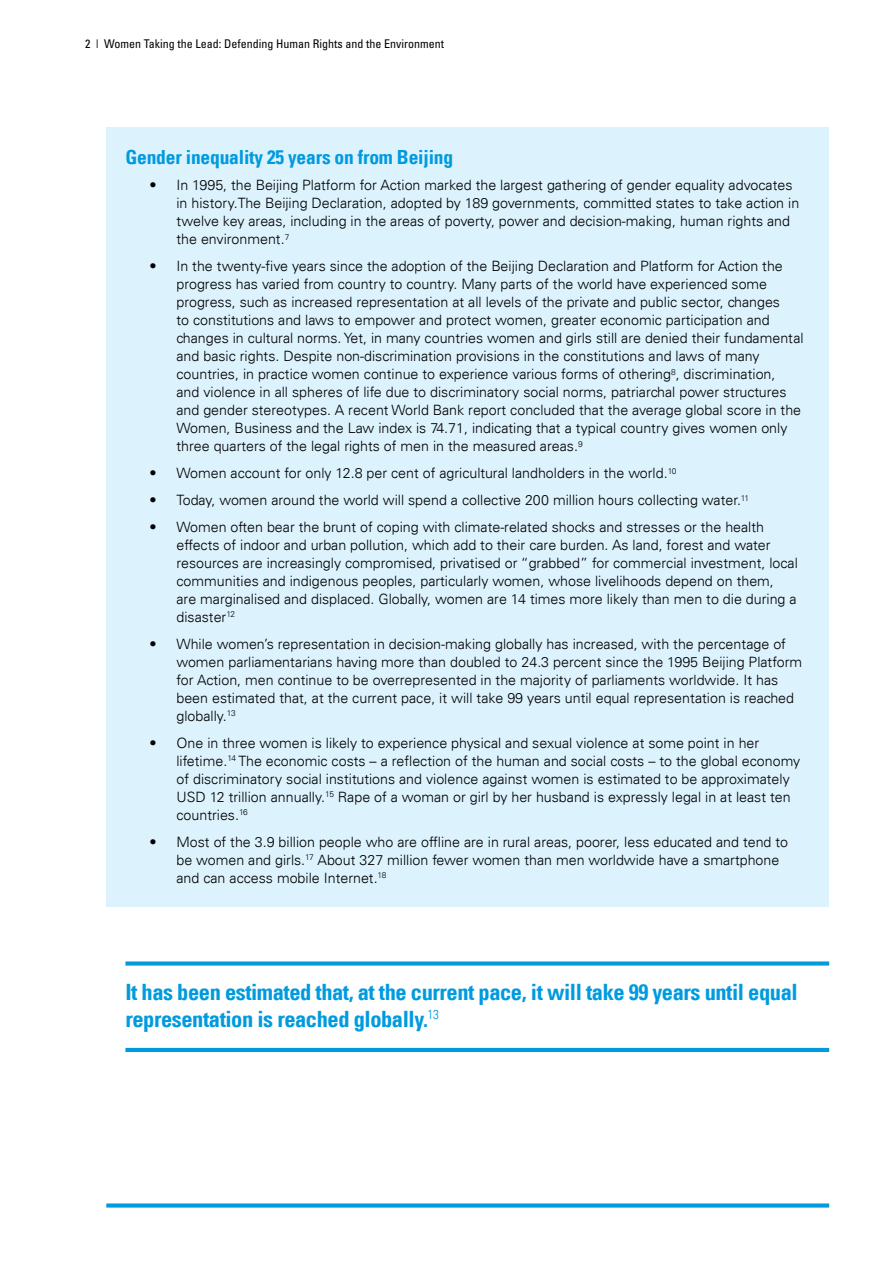
<style>
.page{position:relative;width:893px;height:1263px;background:#fff}
.page>*{position:absolute;margin:0;border:0;box-sizing:border-box;transform-origin:0 0}
.t1{font:700 condensed 22.5px/27px "Univers LT";letter-spacing:-.02em;color:#009bdf}
.t2{font:700 condensed 19.5px "Univers LT";letter-spacing:-.01em;color:#009bdf}
.t3{font:300 14.25px/18px "Univers LT";color:#000}
.t4{font:condensed 12px "Univers";color:#000}
</style>
<div class="page">
<div style="left:106px;top:128px;width:723px;height:779px;background:#dcf2fd"></div>
<svg style="left:125px;top:961px;width:704px;height:4px;background:#1ea6e2"></svg>
<hr style="left:125px;top:1048px;width:704px;height:4px;background:#009bdf">
<svg style="left:106px;top:1203px;width:723px;height:4px;background:#1da6e2"></svg>
<p class="t4" style="left:85px;top:36px;width:360px">2 | Women Taking the Lead: Defending Human Rights and the Environment</p>
<h2 class="t2" style="left:125px;top:145px;width:329px">Gender inequality 25 years on from Beijing</h2>
<p class="t3" style="left:176px;top:176px;width:624px;text-indent:-27px">• In 1995, the Beijing Platform for Action marked the largest gathering of gender equality advocates in history.The Beijing Declaration, adopted by 189 governments, committed states to take action in twelve key areas, including in the areas of poverty, power and decision-making, human rights and the environment.<sup>7</sup></p>
<p class="t3" style="left:176px;top:257px;width:629px;text-indent:-27px">• In the twenty-five years since the adoption of the Beijing Declaration and Platform for Action the progress has varied from country to country. Many parts of the world have experienced some progress, such as increased representation at all levels of the private and public sector, changes<br>to constitutions and laws to empower and protect women, greater economic participation and changes in cultural norms. Yet, in many countries women and girls still are denied their fundamental and basic rights. Despite non-discrimination provisions in the constitutions and laws of many countries, in practice women continue to experience various forms of othering<sup>8</sup>, discrimination,<br>and violence in all spheres of life due to discriminatory social norms, patriarchal power structures and gender stereotypes. A recent World Bank report concluded that the average global score in the Women, Business and the Law index is 74.71, indicating that a typical country gives women only three quarters of the legal rights of men in the measured areas.<sup>9</sup></p>
<p class="t3" style="left:149px;top:464px;width:528px">• Women account for only 12.8 per cent of agricultural landholders in the world.<sup>10</sup></p>
<p class="t3" style="left:149px;top:491px;width:601px">• Today, women around the world will spend a collective 200 million hours collecting water.<sup>11</sup></p>
<p class="t3" style="left:176px;top:518px;width:623px;text-indent:-27px">• Women often bear the brunt of coping with climate-related shocks and stresses or the health effects of indoor and urban pollution, which add to their care burden. As land, forest and water resources are increasingly compromised, privatised or “grabbed” for commercial investment, local communities and indigenous peoples, particularly women, whose livelihoods depend on them,<br>are marginalised and displaced. Globally, women are 14 times more likely than men to die during a disaster<sup>12</sup></p>
<p class="t3" style="left:176px;top:635px;width:627px;text-indent:-27px">• While women’s representation in decision-making globally has increased, with the percentage of women parliamentarians having more than doubled to 24.3 percent since the 1995 Beijing Platform for Action, men continue to be overrepresented in the majority of parliaments worldwide. It has been estimated that, at the current pace, it will take 99 years until equal representation is reached globally.<sup>13</sup></p>
<p class="t3" style="left:176px;top:734px;width:625px;text-indent:-27px">• One in three women is likely to experience physical and sexual violence at some point in her lifetime.<sup>14</sup> The economic costs – a reflection of the human and social costs – to the global economy of discriminatory social institutions and violence against women is estimated to be approximately USD 12 trillion annually.<sup>15</sup> Rape of a woman or girl by her husband is expressly legal in at least ten countries.<sup>16</sup></p>
<p class="t3" style="left:176px;top:833px;width:613px;text-indent:-27px">• Most of the 3.9 billion people who are offline are in rural areas, poorer, less educated and tend to be women and girls.<sup>17</sup> About 327 million fewer women than men worldwide have a smartphone and can access mobile Internet.<sup>18</sup></p>
<h1 class="t1" style="left:125px;top:978px;width:674px">It has been estimated that, at the current pace, it will take 99 years until equal representation is reached globally.<sup>13</sup></h1>
</div>
